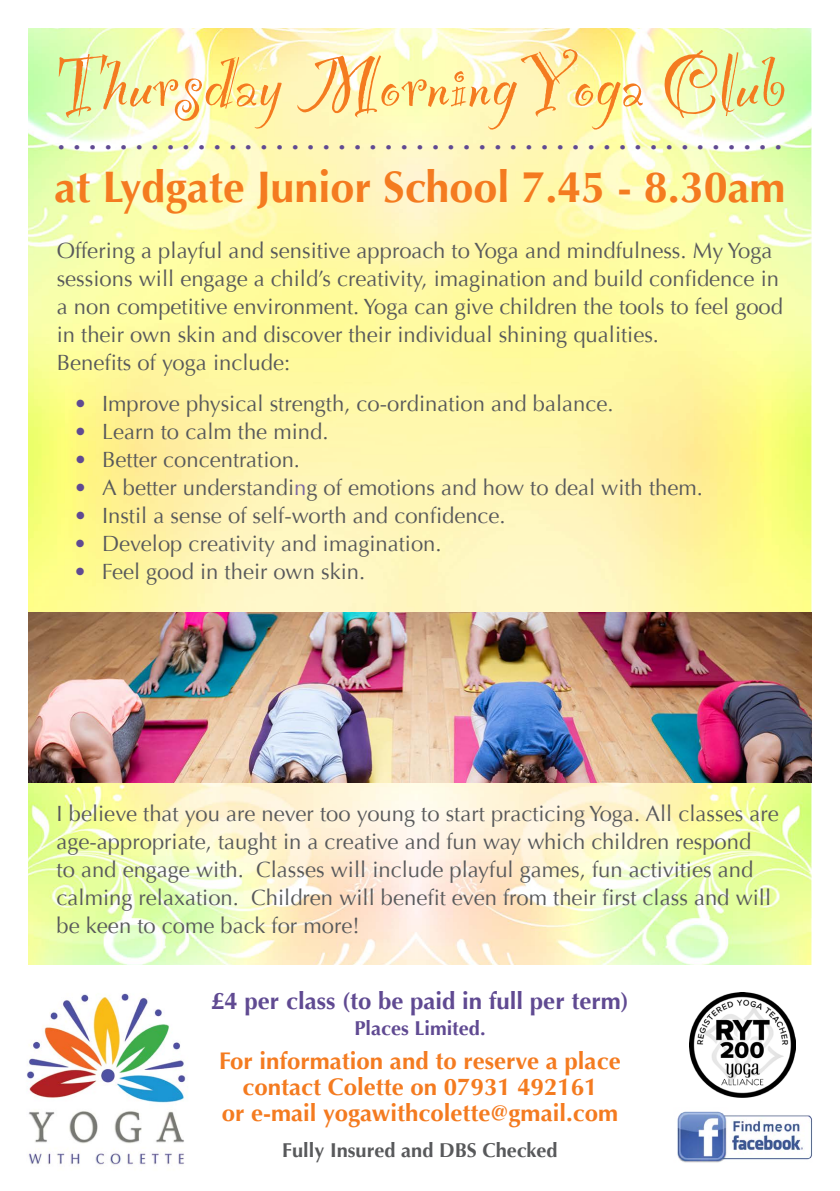
<style>
.page{position:relative;width:840px;height:1191px;background:#fff}
.page>*{position:absolute;margin:0;border:0;box-sizing:border-box;transform-origin:0 0}
.t1{font:90px "Party Let Plain";color:#f47b20}
.t2{font:700 44px "Optima";color:#f47b20}
.t3{font:700 28px "Optima";color:#604a92}
.t4{font:700 24px/26px "Optima";color:#f47b20;text-align:center}
.t5{font:700 24px "Optima";color:#604a92}
.t6{font:22px/28px "Optima";color:#58595b}
.t7{font:700 20px "Optima";color:#58595b}
.t8{font:700 20px "Optima";color:#604a92}
.s1{color:#604a92}
.s2{color:#7965a2}
</style>
<div class="page">
<img style="left:28px;top:28px;width:783px;height:936px">
<img style="left:28px;top:612px;width:783px;height:170px">
<img style="left:677px;top:1111px;width:135px;height:52px">
<img style="left:27px;top:993px;width:160px;height:172px">
<img style="left:689px;top:992px;width:105px;height:105px">
<h1 class="t1" style="left:54px;top:21px;width:733px">Thursday MorningYoga Club</h1>
<p class="t3" style="left:58px;top:123px;width:725px">. . . . . . . . . . . . . . . . . . . . . . . . . . . . . . . . . . . . . . . . . . . . . . .</p>
<h2 class="t2" style="left:54px;top:161px;width:732px">at Lydgate Junior School 7.45 - 8.30am</h2>
<p class="t6" style="left:57px;top:237px;width:727px">Offering a playful and sensitive approach to Yoga and mindfulness. My Yoga sessions will engage a child’s creativity, imagination and build confidence in a non competitive environment. Yoga can give children the tools to feel good in their own skin and discover their individual shining qualities.<br>Benefits of yoga include:</p>
<p class="t6" style="left:74px;top:389px;width:541px"><span class="s1">•</span> Improve physical strength, co-ordination and balance.</p>
<p class="t6" style="left:74px;top:417px;width:256px"><span class="s1">•</span> Learn to calm the mind.</p>
<p class="t6" style="left:74px;top:445px;width:228px"><span class="s1">•</span> Better concentration.</p>
<p class="t6" style="left:74px;top:473px;width:630px"><span class="s1">•</span> A better understandi<span class="s2">n</span>g of emotions and how to deal with them.</p>
<p class="t6" style="left:74px;top:501px;width:433px"><span class="s1">•</span> Instil a sense of self-worth and confidence.</p>
<p class="t6" style="left:74px;top:529px;width:369px"><span class="s1">•</span> Develop creativity and imagination.</p>
<p class="t6" style="left:74px;top:557px;width:293px"><span class="s1">•</span> Feel good in their own skin.</p>
<p class="t6" style="left:57px;top:799px;width:723px">I believe that you are never too young to start practicing Yoga. All classes are age-appropriate, taught in a creative and fun way which children respond<br>to and engage with. Classes will include playful games, fun activities and calming relaxation. Children will benefit even from their first class and will be keen to come back for more!</p>
<p class="t5" style="left:211px;top:986px;width:419px">£4 per class (to be paid in full per term)</p>
<p class="t8" style="left:354px;top:1016px;width:133px">Places Limited.</p>
<p class="t4" style="left:219px;top:1047px;width:402px">For information and to reserve a place contact Colette on 07931 492161<br>or e-mail yogawithcolette@gmail.com</p>
<p class="t7" style="left:282px;top:1138px;width:277px">Fully Insured and DBS Checked</p>
</div>
